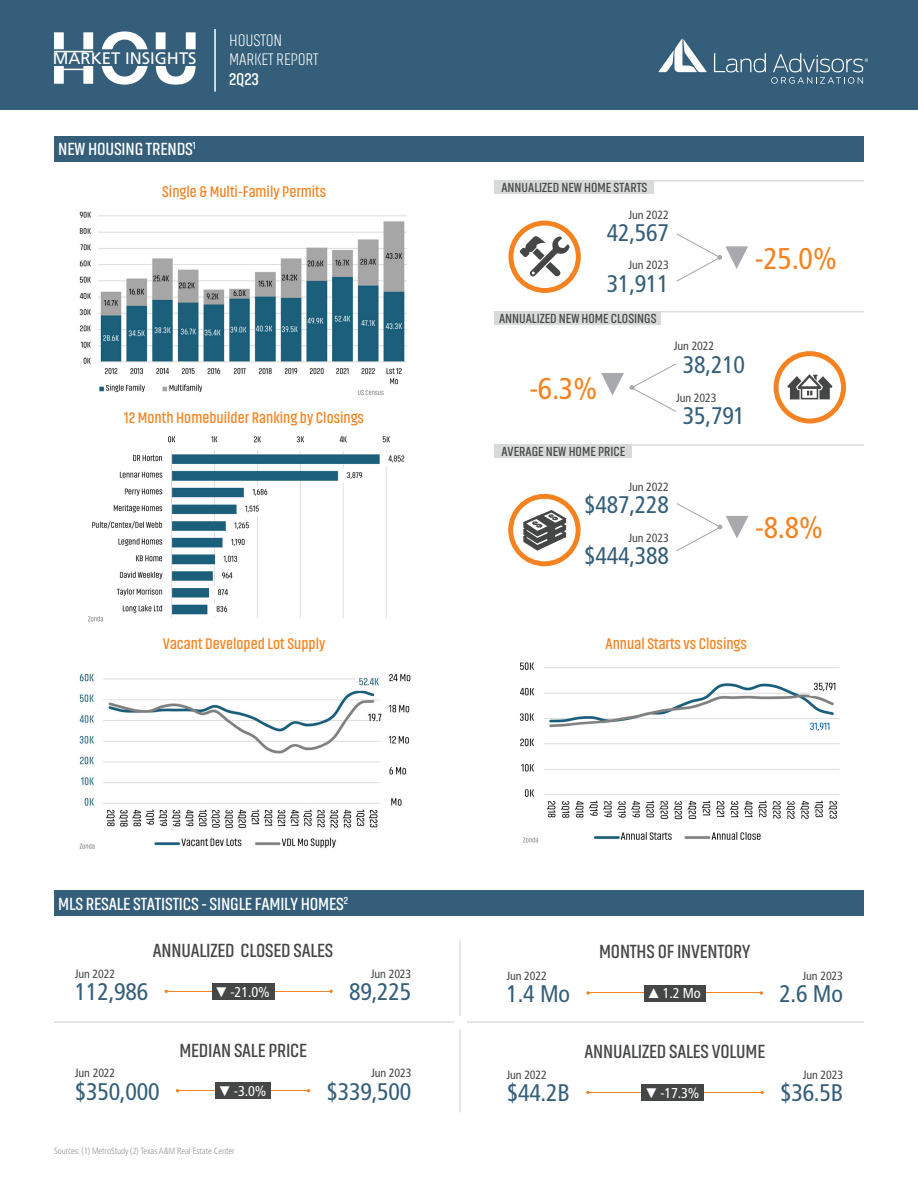
<style>
.page{position:relative;width:918px;height:1188px;background:#fff}
.page>*{position:absolute;margin:0;border:0;box-sizing:border-box;transform-origin:0 0}
.t1{font:condensed 30px "Frutiger LT Pro";color:#f58220}
.t2{font:condensed 24px "Frutiger LT Pro";letter-spacing:-.01em;color:#345e79}
.t3{font:600 19.5px "Akhand";letter-spacing:-.01em;color:#454646}
.t4{font:600 18px "Akhand";letter-spacing:-.01em;color:#fff}
.t5{font:200 17.4px/19.5px "Akhand";letter-spacing:-.01em;color:#fff}
.t6{font:600 17.4px "Akhand";color:#fff}
.t7{font:16.65px "Frutiger LT Pro";color:#fff}
.t8{font:600 15.75px "Akhand";color:#f58220}
.t9{font:condensed 14.25px "Frutiger LT Pro";color:#fff}
.t10{font:600 13.5px "Akhand";color:#454646}
.t11{font:condensed 12px "Frutiger LT Pro";letter-spacing:-.01em;color:#454646}
.t12{font:300 condensed 9px "Frutiger LT Pro";letter-spacing:-.01em;color:#939598}
.s1{font-family:"Arial Narrow";font-stretch:normal}
</style>
<div class="page">
<div style="left:0;top:0;width:918px;height:109px;background:#345e79"></div>
<svg style="left:714px;top:52px;width:154px;height:32px"></svg>
<svg style="left:659px;top:39px;width:48px;height:33px"></svg>
<hr style="left:214px;top:29px;width:2px;height:63px;background:#fff">
<svg style="left:54px;top:31px;width:142px;height:54px"></svg>
<hr style="left:54px;top:51px;width:39px;height:1px;background:#fff">
<hr style="left:54px;top:69px;width:39px;height:1px;background:#fff">
<div style="left:774px;top:351px;width:72px;height:73px;border:5px solid #f58220;border-radius:50%"></div>
<svg style="left:787px;top:374px;width:45px;height:25px"></svg>
<div style="left:508px;top:221px;width:73px;height:72px;border:5px solid #f58220;border-radius:50%"></div>
<svg style="left:520px;top:236px;width:50px;height:41px"></svg>
<div style="left:508px;top:494px;width:73px;height:72px;border:5px solid #f58220;border-radius:50%"></div>
<svg style="left:523px;top:510px;width:43px;height:41px"></svg>
<hr style="left:495px;top:311px;width:369px;height:1px;background:#dcdddf">
<hr style="left:495px;top:444px;width:369px;height:2px;background:#dcdddf">
<hr style="left:495px;top:180px;width:369px;height:2px;background:#dcdddf">
<div style="left:495px;top:180px;width:159px;height:14px;background:#d8d9d9"></div>
<svg style="left:676px;top:233px;width:72px;height:49px"></svg>
<img style="left:520px;top:662px;width:320px;height:181px">
<div style="left:495px;top:311px;width:166px;height:14px;background:#d8d9d9"></div>
<div style="left:495px;top:444px;width:137px;height:14px;background:#d8d9d9"></div>
<img style="left:79px;top:673px;width:332px;height:176px">
<img style="left:88px;top:436px;width:317px;height:186px">
<img style="left:79px;top:211px;width:328px;height:185px">
<svg style="left:676px;top:503px;width:72px;height:49px"></svg>
<svg style="left:630px;top:363px;width:46px;height:49px"></svg>
<hr style="left:54px;top:1021px;width:810px;height:2px;background:#dcdddf">
<hr style="left:459px;top:940px;width:2px;height:173px;background:#dcdddf">
<div style="left:454px;top:1016px;width:12px;height:12px;background:#fff"></div>
<hr style="left:168px;top:991px;width:129px;height:1px;background:#f58220">
<hr style="left:200px;top:991px;width:130px;height:1px;background:#f58220">
<div style="left:212px;top:983px;width:62px;height:17px;background:#454646"></div>
<hr style="left:179px;top:1090px;width:130px;height:1px;background:#f58220">
<div style="left:215px;top:1082px;width:56px;height:17px;background:#454646"></div>
<svg style="left:586px;top:991px;width:4px;height:4px"></svg>
<hr style="left:590px;top:992px;width:129px;height:1px;background:#f58220">
<hr style="left:630px;top:992px;width:130px;height:1px;background:#f58220">
<svg style="left:760px;top:991px;width:3px;height:4px"></svg>
<div style="left:644px;top:985px;width:61px;height:16px;background:#454646"></div>
<div style="left:54px;top:136px;width:810px;height:26px;background:#345e79"></div>
<div style="left:54px;top:890px;width:810px;height:26px;background:#345e79"></div>
<hr style="left:589px;top:1092px;width:130px;height:1px;background:#f58220">
<hr style="left:631px;top:1092px;width:130px;height:1px;background:#f58220">
<div style="left:642px;top:1084px;width:62px;height:17px;background:#454646"></div>
<svg style="left:601px;top:373px;width:23px;height:23px"></svg>
<p class="t7" style="left:53px;top:48px;width:145px">MARKET INSIGHTS</p>
<p class="t4" style="left:58px;top:140px;width:139px">NEW HOUSING TRENDS<sup>1</sup></p>
<p class="t5" style="left:229px;top:30px;width:91px">HOUSTON<br>MARKET REPORT</p>
<p class="t6" style="left:229px;top:70px;width:31px">2Q23</p>
<p class="t8" style="left:162px;top:184px;width:166px">Single &amp; Multi-Family Permits</p>
<p class="t8" style="left:124px;top:410px;width:241px">12 Month Homebuilder Ranking by Closings</p>
<p class="t10" style="left:501px;top:180px;width:147px">ANNUALIZED NEW HOME STARTS</p>
<p class="t11" style="left:629px;top:207px;width:42px">Jun 2022</p>
<h2 class="t2" style="left:607px;top:219px;width:64px">42,567</h2>
<p class="t11" style="left:629px;top:258px;width:42px">Jun 2023</p>
<h2 class="t2" style="left:607px;top:269px;width:64px">31,911</h2>
<p class="t10" style="left:499px;top:311px;width:159px">ANNUALIZED NEW HOME CLOSINGS</p>
<h1 class="t1" style="left:529px;top:371px;width:70px">-6.3%</h1>
<p class="t10" style="left:501px;top:445px;width:125px">AVERAGE NEW HOME PRICE</p>
<p class="t11" style="left:674px;top:339px;width:42px">Jun 2022</p>
<h2 class="t2" style="left:683px;top:351px;width:64px">38,210</h2>
<p class="t11" style="left:676px;top:391px;width:42px">Jun 2023</p>
<h2 class="t2" style="left:683px;top:402px;width:64px">35,791</h2>
<p class="t11" style="left:629px;top:480px;width:42px">Jun 2022</p>
<h2 class="t2" style="left:584px;top:491px;width:86px">$487,228</h2>
<p class="t11" style="left:629px;top:531px;width:42px">Jun 2023</p>
<h2 class="t2" style="left:584px;top:542px;width:86px">$444,388</h2>
<h1 class="t1" style="left:755px;top:241px;width:84px">-25.0%</h1>
<h1 class="t1" style="left:755px;top:510px;width:70px">-8.8%</h1>
<p class="t8" style="left:163px;top:635px;width:164px">Vacant Developed Lot Supply</p>
<p class="t8" style="left:606px;top:635px;width:143px">Annual Starts vs Closings</p>
<p class="t4" style="left:58px;top:894px;width:291px">MLS RESALE STATISTICS - SINGLE FAMILY HOMES<sup>2</sup></p>
<p class="t3" style="left:153px;top:940px;width:182px">ANNUALIZED CLOSED SALES</p>
<p class="t9" style="left:217px;top:983px;width:55px"><span class="s1">▼</span>-21.0%</p>
<p class="t11" style="left:75px;top:967px;width:42px">Jun 2022</p>
<p class="t11" style="left:371px;top:967px;width:42px">Jun 2023</p>
<h2 class="t2" style="left:75px;top:978px;width:75px">112,986</h2>
<h2 class="t2" style="left:349px;top:978px;width:64px">89,225</h2>
<p class="t3" style="left:599px;top:941px;width:153px">MONTHS OF INVENTORY</p>
<p class="t11" style="left:506px;top:968px;width:42px">Jun 2022</p>
<p class="t11" style="left:803px;top:968px;width:42px">Jun 2023</p>
<h2 class="t2" style="left:506px;top:980px;width:65px">1.4 Mo</h2>
<p class="t9" style="left:649px;top:985px;width:53px"><span class="s1">▲</span>1.2 Mo</p>
<h2 class="t2" style="left:779px;top:980px;width:65px">2.6 Mo</h2>
<p class="t3" style="left:179px;top:1040px;width:129px">MEDIAN SALE PRICE</p>
<p class="t9" style="left:220px;top:1083px;width:48px"><span class="s1">▼</span>-3.0%</p>
<p class="t11" style="left:75px;top:1066px;width:42px">Jun 2022</p>
<p class="t11" style="left:371px;top:1066px;width:42px">Jun 2023</p>
<h2 class="t2" style="left:75px;top:1077px;width:86px">$350,000</h2>
<h2 class="t2" style="left:327px;top:1077px;width:86px">$339,500</h2>
<p class="t3" style="left:585px;top:1042px;width:182px">ANNUALIZED SALES VOLUME</p>
<p class="t9" style="left:646px;top:1085px;width:55px"><span class="s1">▼</span>-17.3%</p>
<p class="t11" style="left:507px;top:1068px;width:42px">Jun 2022</p>
<p class="t11" style="left:803px;top:1068px;width:42px">Jun 2023</p>
<h2 class="t2" style="left:507px;top:1079px;width:65px">$44.2B</h2>
<h2 class="t2" style="left:780px;top:1079px;width:65px">$36.5B</h2>
<p class="t12" style="left:54px;top:1146px;width:182px">Sources: (1) MetroStudy (2) Texas A&amp;M Real Estate Center</p>
</div>
